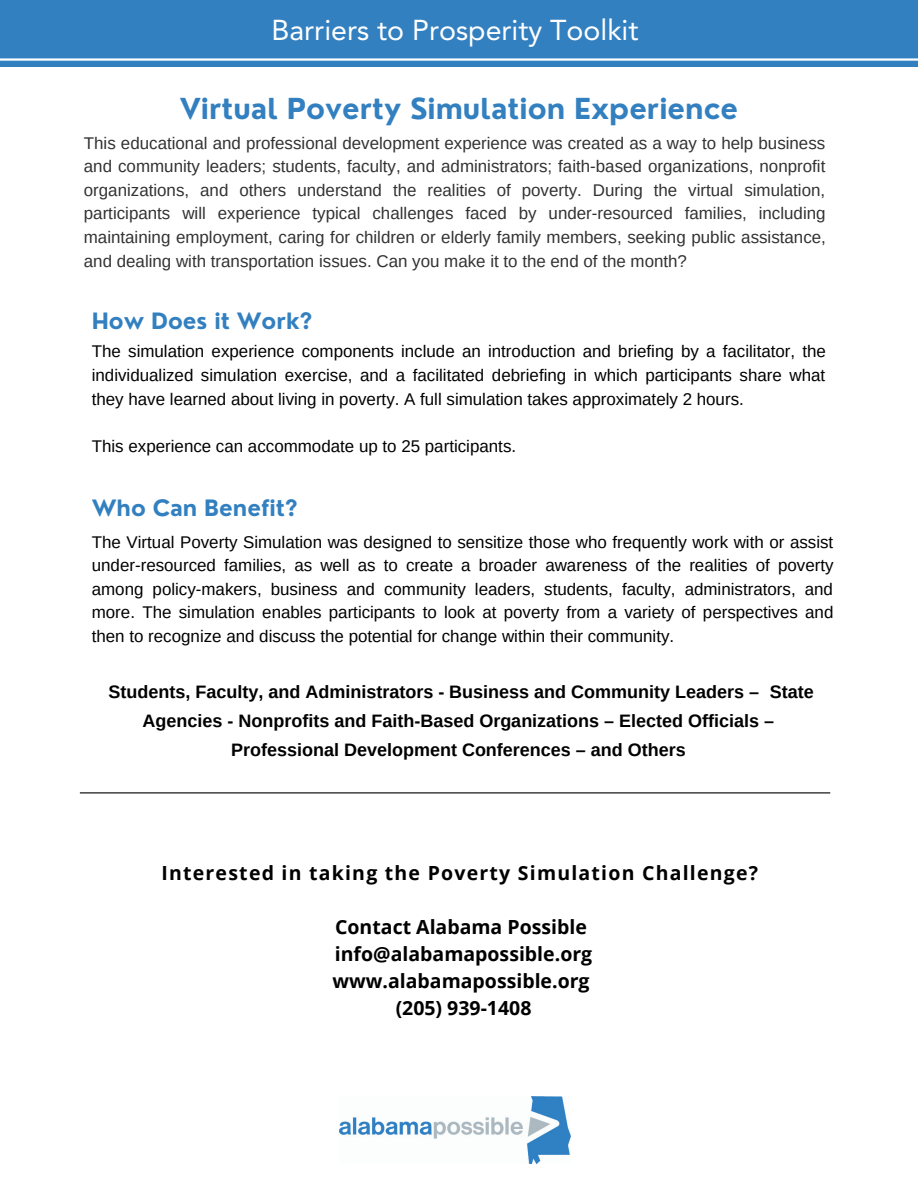
<style>
.page{position:relative;width:918px;height:1188px;background:#fff}
.page>*{position:absolute;margin:0;border:0;box-sizing:border-box;transform-origin:0 0}
.t1{font:28.5px "Avenir";color:#fff}
.t2{font:700 28.2px "Nourd";color:#3380c0}
.t3{font:700 22.05px "Nourd";color:#3380c0}
.t4{font:700 19.5px "Open Sans";color:#000}
.t5{font:700 19.5px "Open Sans";letter-spacing:.065em;color:#000}
.t6{font:700 18px/29.2px "Arimo";color:#000;text-align:center}
.t7{font:16.95px/23.7px "Arimo";color:#000;text-align:justify}
.t8{font:16.95px/23.7px "Arimo";color:#323232;text-align:justify}
</style>
<div class="page">
<hr style="left:80px;top:792px;width:750px;height:1px;background:#000">
<img style="left:340px;top:1096px;width:230px;height:68px">
<div style="left:0;top:0;width:918px;height:67px;background:#3380c0"></div>
<hr style="left:0;top:58px;width:918px;height:3px;background:#fff">
<p class="t1" style="left:271px;top:14px;width:369px">Barriers to Prosperity Toolkit</p>
<p class="t2" style="left:180px;top:91px;width:560px">Virtual Poverty Simulation Experience</p>
<p class="t8" style="left:84px;top:131px;width:744px">This educational and professional development experience was created as a way to help business and community leaders; students, faculty, and administrators; faith-based organizations, nonprofit organizations, and others understand the realities of poverty. During the virtual simulation, participants will experience typical challenges faced by under-resourced families, including maintaining employment, caring for children or elderly family members, seeking public assistance, and dealing with transportation issues. Can you make it to the end of the month?</p>
<p class="t3" style="left:92px;top:306px;width:222px">How Does it Work?</p>
<p class="t7" style="left:92px;top:340px;width:736px">The simulation experience components include an introduction and briefing by a facilitator, the individualized simulation exercise, and a facilitated debriefing in which participants share what they have learned about living in poverty. A full simulation takes approximately 2 hours.</p>
<p class="t7" style="left:92px;top:434px;width:426px">This experience can accommodate up to 25 participants.</p>
<p class="t3" style="left:92px;top:494px;width:207px">Who Can Benefit?</p>
<p class="t7" style="left:92px;top:530px;width:743px">The Virtual Poverty Simulation was designed to sensitize those who frequently work with or assist under-resourced families, as well as to create a broader awareness of the realities of poverty among policy-makers, business and community leaders, students, faculty, administrators, and more. The simulation enables participants to look at poverty from a variety of perspectives and then to recognize and discuss the potential for change within their community.</p>
<p class="t6" style="left:109px;top:677px;width:707px">Students, Faculty, and Administrators - Business and Community Leaders – State<br>Agencies - Nonprofits and Faith-Based Organizations – Elected Officials –</p>
<p class="t6" style="left:231px;top:735px;width:456px">Professional Development Conferences – and Others</p>
<p class="t5" style="left:161px;top:859px;width:598px">Interested in taking the Poverty Simulation Challenge?</p>
<p class="t4" style="left:335px;top:913px;width:253px">Contact Alabama Possible</p>
<p class="t4" style="left:335px;top:940px;width:259px">info@alabamapossible.org</p>
<p class="t4" style="left:332px;top:967px;width:259px">www.alabamapossible.org</p>
<p class="t4" style="left:396px;top:994px;width:137px">(205) 939-1408</p>
</div>
